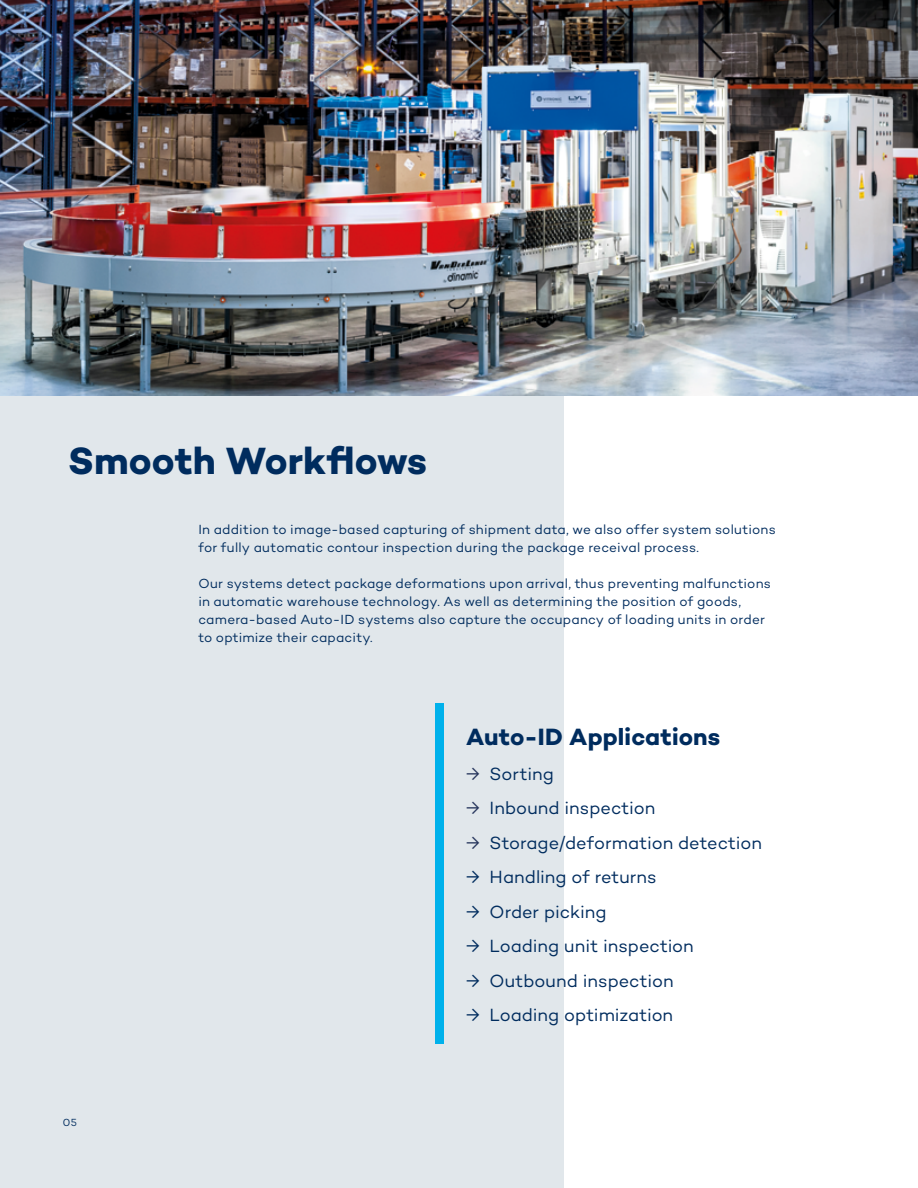
<style>
.page{position:relative;width:918px;height:1188px;background:#fff}
.page>*{position:absolute;margin:0;border:0;box-sizing:border-box;transform-origin:0 0}
.t1{font:700 38.55px "Campton";color:#002c5e}
.t2{font:700 24px "Campton";color:#002c5e}
.t3{font:18px "Campton";color:#002c5e}
.t4{font:13.5px/18px "Campton";letter-spacing:.015em;color:#002c5e}
.t5{font:10.5px "Campton";color:#002c5e}
.s1{color:#26355c}
</style>
<div class="page">
<div style="left:0;top:0;width:564px;height:1188px;background:#e1e7eb"></div>
<div style="left:435px;top:704px;width:9px;height:340px;background:#00b1eb"></div>
<img style="left:0;top:0;width:918px;height:396px">
<p class="t1" style="left:68px;top:436px;width:361px">Smooth Workflows</p>
<p class="t4" style="left:198px;top:520px;width:579px">In addition to image-based capturing of shipment data, we also offer system solutions for fully automatic contour inspection during the package receival process.</p>
<p class="t4" style="left:198px;top:574px;width:574px">Our systems detect package deformations upon arrival, thus preventing malfunctions in automatic warehouse technology. As well as determining the position of goods, camera-based Auto-ID systems also capture the occupancy of loading units in order to optimize their capacity.</p>
<p class="t5" style="left:63px;top:1116px;width:16px">05</p>
<p class="t2" style="left:466px;top:722px;width:256px">Auto-ID Applications</p>
<p class="t3" style="left:466px;top:762px;width:89px"><span class="s1">→</span> Sorting</p>
<p class="t3" style="left:466px;top:797px;width:191px"><span class="s1">→</span> Inbound inspection</p>
<p class="t3" style="left:466px;top:831px;width:298px"><span class="s1">→</span> Storage/deformation detection</p>
<p class="t3" style="left:466px;top:866px;width:192px">→ Handling of returns</p>
<p class="t3" style="left:466px;top:900px;width:142px">→ Order picking</p>
<p class="t3" style="left:466px;top:935px;width:229px">→ Loading unit inspection</p>
<p class="t3" style="left:466px;top:969px;width:209px">→ Outbound inspection</p>
<p class="t3" style="left:466px;top:1004px;width:209px">→ Loading optimization</p>
</div>
